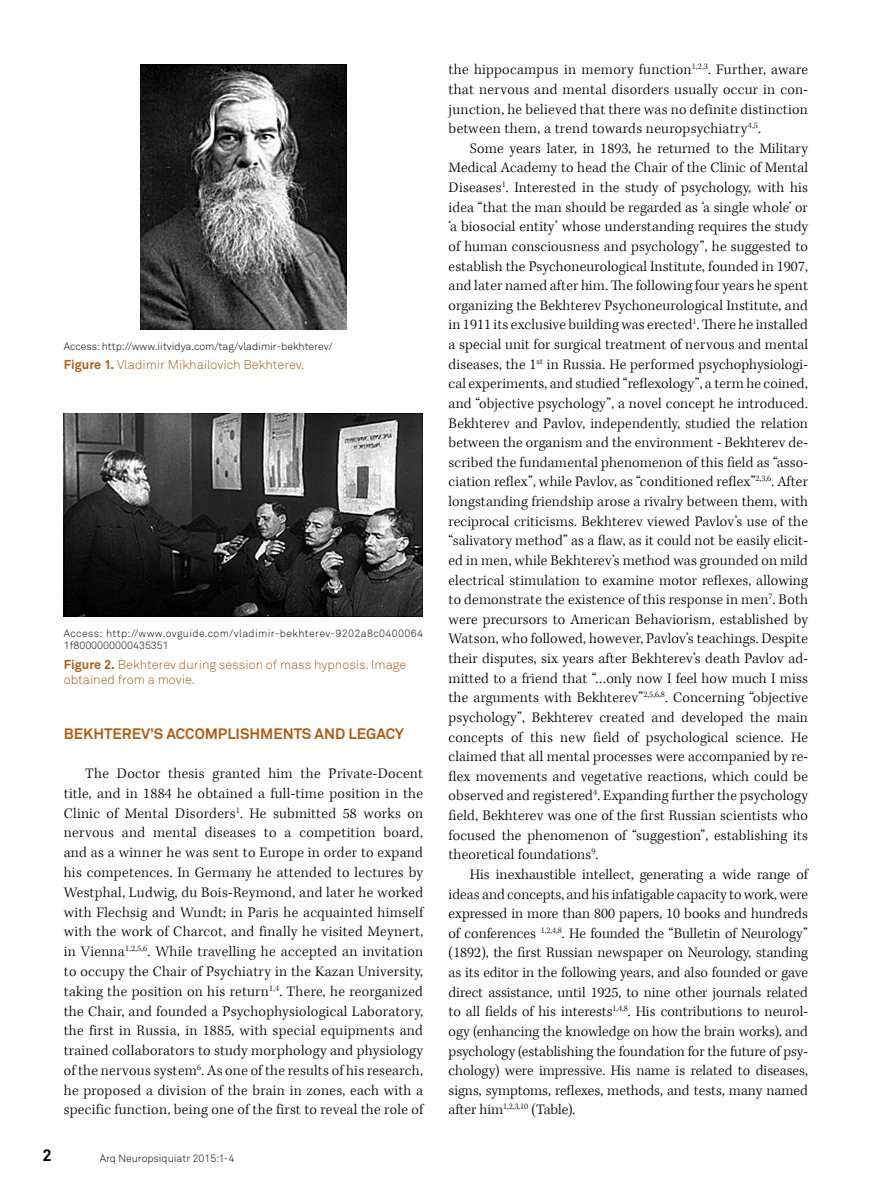
<style>
.page{position:relative;width:893px;height:1191px;background:#fff}
.page>*{position:absolute;margin:0;border:0;box-sizing:border-box;transform-origin:0 0}
.t1{font:700 16.5px "Akkurat Pro";color:#000}
.t2{font:300 15px/19.6px "Kepler Std";letter-spacing:.015em;color:#000;text-align:justify}
.t3{font:700 15px "Akkurat Pro";color:#b15c12}
.t4{font:12.75px/15.3px "Akkurat Light Pro";color:#b15c12}
.t5{font:10.5px/12.6px "Akkurat Light Pro";letter-spacing:.035em;color:#000}
.t6{font:10.5px "Akkurat Light Pro";color:#000}
.s1{font-family:"Akkurat Pro";font-weight:700}
</style>
<div class="page">
<img style="left:141px;top:64px;width:205px;height:265px">
<img style="left:64px;top:413px;width:359px;height:204px">
<p class="t6" style="left:64px;top:340px;width:270px">Access: http://www.iitvidya.com/tag/vladimir-bekhterev/</p>
<p class="t4" style="left:64px;top:357px;width:242px"><span class="s1">FIGURE 1.</span> Vladimir Mikhailovich Bekhterev.</p>
<p class="t5" style="left:64px;top:627px;width:361px">Access: http://www.ovguide.com/vladimir-bekhterev-9202a8c0400064<br>1f8000000000435351</p>
<p class="t4" style="left:64px;top:657px;width:344px"><span class="s1">FIGURE 2.</span> Bekhterev during session of mass hypnosis. Image obtained from a movie.</p>
<p class="t3" style="left:64px;top:724px;width:342px">BEKHTEREV’S ACCOM PLISHM ENTS AND LEGACY</p>
<p class="t2" style="left:64px;top:764px;width:361px;text-indent:21px">The Doctor thesis granted him the Private-Docent title, and in 1884 he obtained a full-time position in the Clinic of Mental Disorders<sup>1</sup>. He submitted 58 works on nervous and mental diseases to a competition board, and as a winner he was sent to Europe in order to expand his competences. In Germany he attended to lectures by Westphal, Ludwig, du Bois-Reymond, and later he worked with Flechsig and Wundt; in Paris he acquainted himself with the work of Charcot, and finally he visited Meynert, in Vienna<sup>1,2,5,6</sup>. While travelling he accepted an invitation to occupy the Chair of Psychiatry in the Kazan University, taking the position on his return<sup>1,4</sup>. There, he reorganized the Chair, and founded a Psychophysiological Laboratory, the first in Russia, in 1885, with special equipments and trained collaborators to study morphology and physiology of the nervous system<sup>6</sup>. As one of the results of his research, he proposed a division of the brain in zones, each with a specific function, being one of the first to reveal the role of</p>
<p class="t1" style="left:43px;top:1145px;width:11px">2</p>
<p class="t6" style="left:100px;top:1151px;width:136px">Arq Neuropsiquiatr 2015:1-4</p>
<p class="t2" style="left:449px;top:60px;width:361px">the hippocampus in memory function<sup>1,2,3</sup>. Further, aware that nervous and mental disorders usually occur in con&shy;junction, he believed that there was no definite distinction between them, a trend towards neuropsychiatry<sup>4,5</sup>.</p>
<p class="t2" style="left:449px;top:139px;width:361px;text-indent:21px">Some years later, in 1893, he returned to the Military Medical Academy to head the Chair of the Clinic of Mental Diseases<sup>1</sup>. Interested in the study of psychology, with his idea “that the man should be regarded as ‘a single whole’ or ‘a biosocial entity’ whose understanding requires the study of human consciousness and psychology”, he suggested to establish the Psychoneurological Institute, founded in 1907, and later named after him. The following four years he spent organizing the Bekhterev Psychoneurological Institute, and in 1911 its exclusive building was erected<sup>1</sup>. There he installed a special unit for surgical treatment of nervous and mental diseases, the 1<sup>st</sup> in Russia. He performed psychophysiologi&shy;cal experiments, and studied “reflexology”, a term he coined, and “objective psychology”, a novel concept he introduced.<br>Bekhterev and Pavlov, independently, studied the relation between the organism and the environment - Bekhterev de&shy;scribed the fundamental phenomenon of this field as “asso&shy;ciation reflex”, while Pavlov, as “conditioned reflex”<sup>2,3,6</sup>. After longstanding friendship arose a rivalry between them, with reciprocal criticisms. Bekhterev viewed Pavlov’s use of the “salivatory method” as a flaw, as it could not be easily elicit&shy;ed in men, while Bekhterev’s method was grounded on mild electrical stimulation to examine motor reflexes, allowing to demonstrate the existence of this response in men<sup>7</sup>. Both were precursors to American Behaviorism, established by Watson, who followed, however, Pavlov’s teachings. Despite their disputes, six years after Bekhterev’s death Pavlov ad&shy;mitted to a friend that “…only now I feel how much I miss the arguments with Bekhterev”<sup>2,5,6,8</sup>. Concerning “objective psychology”, Bekhterev created and developed the main concepts of this new field of psychological science. He claimed that all mental processes were accompanied by re&shy;flex movements and vegetative reactions, which could be observed and registered<sup>4</sup>. Expanding further the psychology field, Bekhterev was one of the first Russian scientists who focused the phenomenon of “suggestion”, establishing its theoretical foundations<sup>9</sup>.</p>
<p class="t2" style="left:449px;top:865px;width:361px;text-indent:21px">His inexhaustible intellect, generating a wide range of ideas and concepts, and his infatigable capacity to work, were expressed in more than 800 papers, 10 books and hundreds of conferences <sup>1,2,4,8</sup>. He founded the “Bulletin of Neurology” (1892), the first Russian newspaper on Neurology, standing as its editor in the following years, and also founded or gave direct assistance, until 1925, to nine other journals related to all fields of his interests<sup>1,4,8</sup>. His contributions to neurol&shy;ogy (enhancing the knowledge on how the brain works), and psychology (establishing the foundation for the future of psy&shy;chology) were impressive. His name is related to diseases, signs, symptoms, reflexes, methods, and tests, many named after him<sup>1,2,3,10</sup> (Table).</p>
</div>
